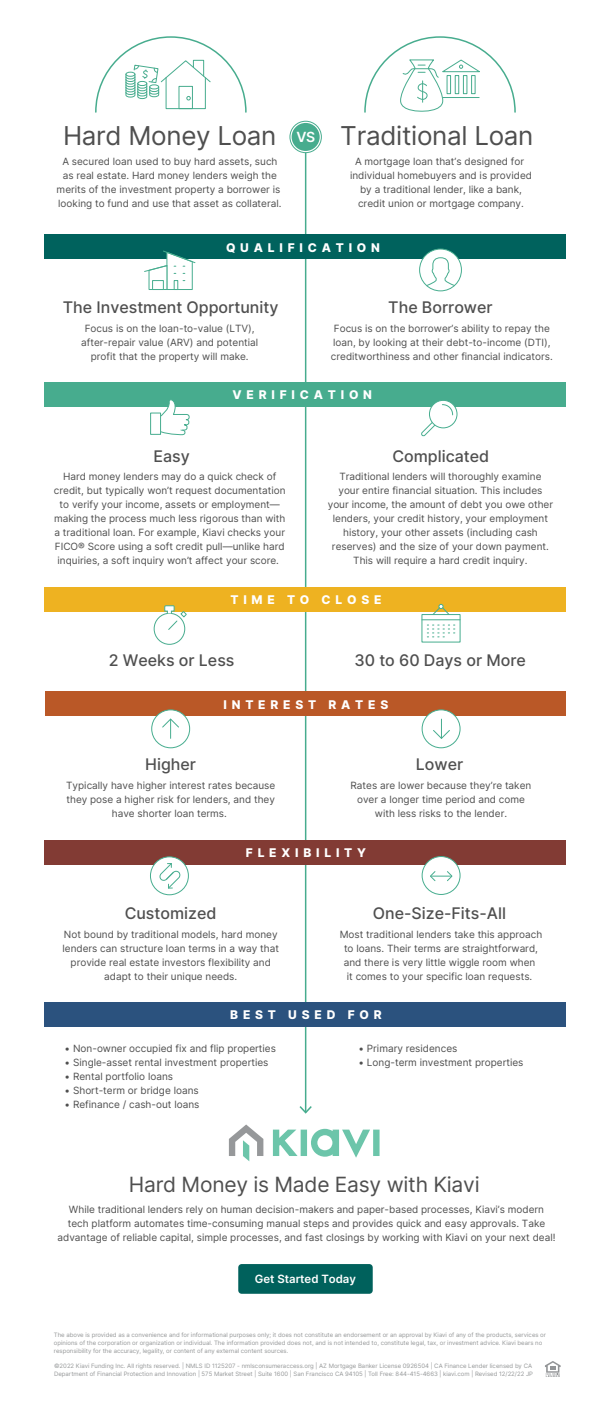
<style>
.page{position:relative;width:612px;height:1404px;background:#fff}
.page>*{position:absolute;margin:0;border:0;box-sizing:border-box;transform-origin:0 0}
.t1{font:26px "Inter";letter-spacing:-.01em;color:#4f4f4f}
.t2{font:21px "Inter";letter-spacing:-.01em;color:#4f4f4f}
.t3{font:500 16px "Inter";color:#4f4f4f}
.t4{font:800 12px "Inter";letter-spacing:.4em;color:#fff}
.t5{font:600 11.4px "Inter";color:#fff}
.t6{font:10px/14px "Inter";color:#4f4f4f;text-align:center}
.t7{font:6px/8px "Inter";color:#97999a}
.s1{font-weight:600;font-size:14px;color:#fff}
</style>
<div class="page">
<hr style="left:305px;top:152px;width:1px;height:960px;background:#47ac8e">
<svg style="left:300px;top:1106px;width:12px;height:8px"></svg>
<svg style="left:545px;top:1361px;width:16px;height:16px"></svg>
<svg style="left:290px;top:121px;width:31px;height:32px"></svg>
<div style="left:289px;top:121px;width:33px;height:32px;border:1px solid #47ac8e;border-radius:50%"></div>
<div style="left:292px;top:123px;width:28px;height:28px;background:#47ac8e;border-radius:50%"></div>
<div style="left:44px;top:235px;width:522px;height:24px;background:#00625d"></div>
<svg style="left:364px;top:36px;width:152px;height:77px"></svg>
<svg style="left:95px;top:36px;width:152px;height:77px"></svg>
<div style="left:44px;top:382px;width:522px;height:24px;background:#47ac8e"></div>
<div style="left:44px;top:587px;width:522px;height:24px;background:#eeb221"></div>
<div style="left:45px;top:692px;width:521px;height:24px;background:#ba5827"></div>
<div style="left:44px;top:840px;width:522px;height:24px;background:#823b34"></div>
<div style="left:44px;top:1002px;width:522px;height:24px;background:#2b527e"></div>
<div style="left:238px;top:1264px;width:135px;height:30px;background:#00615c;border-radius:3px"></div>
<svg style="left:273px;top:1129px;width:107px;height:29px"></svg>
<svg style="left:229px;top:1125px;width:34px;height:36px"></svg>
<svg style="left:144px;top:250px;width:52px;height:40px"></svg>
<svg style="left:174px;top:280px;width:4px;height:10px"></svg>
<div style="left:152px;top:280px;width:12px;height:10px;background:#fff;border:1px solid #47ad8f"></div>
<div style="left:420px;top:249px;width:41px;height:42px;background:#fff;border-radius:50%"></div>
<div style="left:419px;top:249px;width:43px;height:42px;border:1px solid #47ad8f;border-radius:50%"></div>
<svg style="left:426px;top:257px;width:30px;height:30px"></svg>
<svg style="left:421px;top:614px;width:40px;height:29px"></svg>
<svg style="left:432px;top:604px;width:19px;height:12px"></svg>
<svg style="left:427px;top:625px;width:28px;height:12px"></svg>
<hr style="left:422px;top:619px;width:38px;height:1px;background:#47ad8f">
<div style="left:154px;top:613px;width:31px;height:32px;border:1px solid #47ac8e;border-radius:50%"></div>
<svg style="left:164px;top:605px;width:24px;height:26px"></svg>
<div style="left:152px;top:710px;width:38px;height:38px;background:#fff;border-radius:50%"></div>
<div style="left:151px;top:709px;width:39px;height:39px;border:1px solid #47ad8f;border-radius:50%"></div>
<svg style="left:162px;top:718px;width:17px;height:20px"></svg>
<div style="left:422px;top:710px;width:38px;height:38px;background:#fff;border-radius:50%"></div>
<div style="left:422px;top:709px;width:39px;height:39px;border:1px solid #47ad8f;border-radius:50%"></div>
<svg style="left:433px;top:719px;width:17px;height:20px"></svg>
<svg style="left:159px;top:400px;width:32px;height:36px"></svg>
<div style="left:150px;top:413px;width:11px;height:22px;background:#fff;border:1px solid #47ad8f"></div>
<svg style="left:429px;top:400px;width:28px;height:28px"></svg>
<div style="left:429px;top:400px;width:29px;height:28px;border:1px solid #47ad8f;border-radius:50%"></div>
<svg style="left:420px;top:404px;width:34px;height:33px"></svg>
<div style="left:422px;top:857px;width:38px;height:37px;background:#fff;border-radius:50%"></div>
<div style="left:422px;top:856px;width:39px;height:39px;border:1px solid #47ad8f;border-radius:50%"></div>
<svg style="left:430px;top:871px;width:23px;height:11px"></svg>
<div style="left:150px;top:857px;width:38px;height:38px;background:#fff;border-radius:50%"></div>
<div style="left:150px;top:856px;width:39px;height:39px;border:1px solid #47ad8f;border-radius:50%"></div>
<svg style="left:159px;top:862px;width:23px;height:28px"></svg>
<h1 class="t1" style="left:296px;top:116px;width:239px"><span class="s1">VS</span> Traditional Loan</h1>
<p class="t6" style="left:350px;top:154px;width:184px">A mortgage loan that’s designed for individual homebuyers and is provided by a traditional lender, like a bank, credit union or mortgage company.</p>
<p class="t4" style="left:226px;top:238px;width:155px">QUALIFICATION</p>
<h1 class="t1" style="left:63px;top:116px;width:215px">Hard Money Loan</h1>
<p class="t6" style="left:57px;top:154px;width:226px">A secured loan used to buy hard assets, such as real estate. Hard money lenders weigh the merits of the investment property a borrower is looking to fund and use that asset as collateral.</p>
<h3 class="t3" style="left:63px;top:296px;width:217px">The Investment Opportunity</h3>
<h3 class="t3" style="left:388px;top:296px;width:106px">The Borrower</h3>
<p class="t6" style="left:81px;top:321px;width:179px">Focus is on the loan-to-value (LTV), after-repair value (ARV) and potential profit that the property will make.</p>
<p class="t6" style="left:331px;top:321px;width:223px;text-align:left">Focus is on the borrower’s ability to repay the loan, by looking at their debt-to-income (DTI), creditworthiness and other financial indicators.</p>
<p class="t4" style="left:233px;top:386px;width:141px">VERIFICATION</p>
<h3 class="t3" style="left:153px;top:444px;width:38px">Easy</h3>
<h3 class="t3" style="left:392px;top:444px;width:98px">Complicated</h3>
<p class="t6" style="left:54px;top:469px;width:233px">Hard money lenders may do a quick check of credit, but typically won’t request documentation to verify your income, assets or employment— making the process much less rigorous than with a traditional loan. For example, Kiavi checks your FICO® Score using a soft credit pull—unlike hard inquiries, a soft inquiry won’t affect your score.</p>
<p class="t6" style="left:328px;top:469px;width:227px">Traditional lenders will thoroughly examine your entire financial situation. This includes your income, the amount of debt you owe other lenders, your credit history, your employment history, your other assets (including cash reserves) and the size of your down payment.<br>This will require a hard credit inquiry.</p>
<p class="t4" style="left:230px;top:591px;width:153px">TIME TO CLOSE</p>
<h3 class="t3" style="left:109px;top:649px;width:127px">2 Weeks or Less</h3>
<h3 class="t3" style="left:354px;top:649px;width:173px">30 to 60 Days or More</h3>
<p class="t4" style="left:224px;top:696px;width:166px">INTEREST RATES</p>
<h3 class="t3" style="left:145px;top:753px;width:52px">Higher</h3>
<h3 class="t3" style="left:416px;top:753px;width:49px">Lower</h3>
<p class="t6" style="left:66px;top:778px;width:211px">Typically have higher interest rates because they pose a higher risk for lenders, and they have shorter loan terms.</p>
<p class="t6" style="left:351px;top:778px;width:182px">Rates are lower because they’re taken over a longer time period and come with less risks to the lender.</p>
<p class="t4" style="left:246px;top:844px;width:122px">FLEXIBILITY</p>
<h3 class="t3" style="left:125px;top:902px;width:93px">Customized</h3>
<h3 class="t3" style="left:373px;top:902px;width:135px">One-Size-Fits-All</h3>
<p class="t6" style="left:63px;top:927px;width:218px">Not bound by traditional models, hard money lenders can structure loan terms in a way that provide real estate investors flexibility and adapt to their unique needs.</p>
<p class="t6" style="left:340px;top:927px;width:204px">Most traditional lenders take this approach to loans. Their terms are straightforward, and there is very little wiggle room when<br>it comes to your specific loan requests.</p>
<p class="t4" style="left:230px;top:1006px;width:153px">BEST USED FOR</p>
<p class="t6" style="left:65px;top:1041px;width:213px">• Non-owner occupied fix and flip properties</p>
<p class="t6" style="left:65px;top:1055px;width:205px">• Single-asset rental investment properties</p>
<p class="t6" style="left:65px;top:1069px;width:110px">• Rental portfolio loans</p>
<p class="t6" style="left:65px;top:1083px;width:136px">• Short-term or bridge loans</p>
<p class="t6" style="left:65px;top:1097px;width:136px">• Refinance / cash-out loans</p>
<p class="t6" style="left:358px;top:1041px;width:100px">• Primary residences</p>
<p class="t6" style="left:358px;top:1055px;width:167px">• Long-term investment properties</p>
<h2 class="t2" style="left:129px;top:1169px;width:352px">Hard Money is Made Easy with Kiavi</h2>
<p class="t6" style="left:58px;top:1202px;width:499px">While traditional lenders rely on human decision-makers and paper-based processes, Kiavi’s modern tech platform automates time-consuming manual steps and provides quick and easy approvals. Take advantage of reliable capital, simple processes, and fast closings by working with Kiavi on your next deal!</p>
<p class="t5" style="left:255px;top:1270px;width:103px">Get Started Today</p>
<p class="t7" style="left:54px;top:1331px;width:494px">The above is provided as a convenience and for informational purposes only; it does not constitute an endorsement or an approval by Kiavi of any of the products, services or opinions of the corporation or organization or individual. The information provided does not, and is not intended to, constitute legal, tax, or investment advice. Kiavi bears no responsibility for the accuracy, legality, or content of any external content sources.</p>
<p class="t7" style="left:54px;top:1362px;width:480px">©2022 Kiavi Funding Inc. All rights reserved. | NMLS ID 1125207 - nmlsconsumeraccess.org | AZ Mortgage Banker License 0926504 | CA Finance Lender licensed by CA<br>Department of Financial Protection and Innovation | 575 Market Street | Suite 1600 | San Francisco CA 94105 | Toll Free: 844-415-4663 | kiavi.com | Revised 12/22/22 JP</p>
</div>
